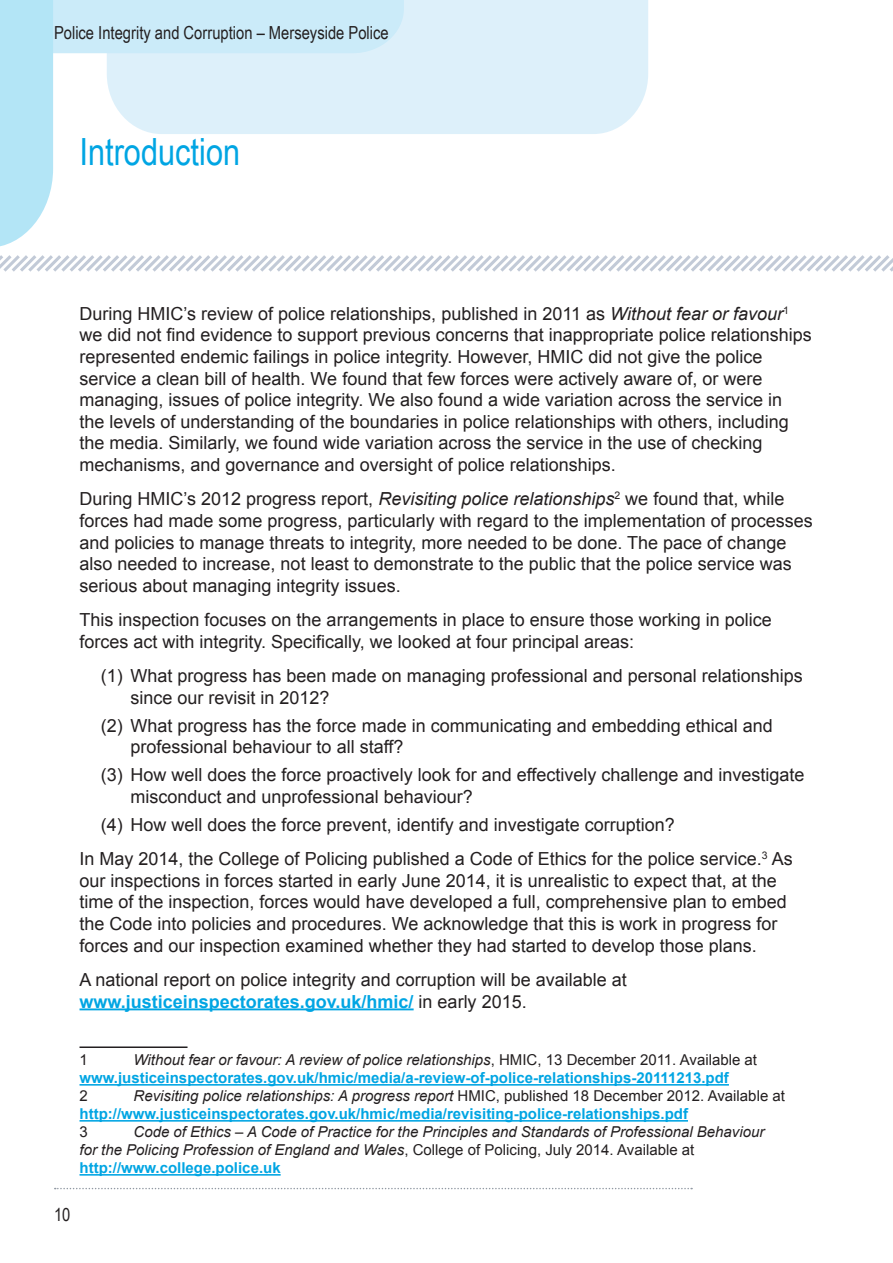
<style>
.page{position:relative;width:893px;height:1263px;background:#fff}
.page>*{position:absolute;margin:0;border:0;box-sizing:border-box;transform-origin:0 0}
.Heading_1{font:37.5px "Arial Narrow";color:#00a5e3}
.Paragraph{font:18px/21.6px "Arial";color:#231f20}
.t1{font:18px "Arial Narrow";color:#231f20}
.Footnote{font:700 15px/18px "Arial";color:#00a5e3}
.Footnote-2{font:italic 15px/18px "Arial";color:#231f20}
.Footnote-3{font:15px "Arial";color:#231f20}
.s1{font-style:italic}
.s2{font-weight:700;color:#00a5e3}
.s3{font-weight:400;font-style:italic;color:#231f20}
.s4{font-weight:400;color:#231f20}
.s5{font-style:normal}
.s6{font-weight:700;font-style:normal;color:#00a5e3}
</style>
<div class="page">
<svg style="left:0;top:0;width:893px;height:272px"></svg>
<svg style="left:55px;top:1188px;width:637px;height:1px"></svg>
<hr style="left:80px;top:1008px;width:334px;height:2px;background:#00a5e3">
<hr style="left:80px;top:1046px;width:108px;height:2px;background:#231f20">
<hr style="left:80px;top:1084px;width:649px;height:1px;background:#00a5e3">
<hr style="left:80px;top:1120px;width:608px;height:1px;background:#00a5e3">
<hr style="left:80px;top:1174px;width:201px;height:1px;background:#00a5e3">
<p class="t1" style="left:54px;top:22px;width:336px">Police Integrity and Corruption – Merseyside Police</p>
<p class="Heading_1" style="left:80px;top:130px;width:162px">Introduction</p>
<p class="Paragraph" style="left:80px;top:303px;width:734px">During HMIC’s review of police relationships, published in 2011 as <span class="s1">Without fear or favour</span><sup>1 </sup>we did not find evidence to support previous concerns that inappropriate police relationships represented endemic failings in police integrity. However, HMIC did not give the police service a clean bill of health. We found that few forces were actively aware of, or were managing, issues of police integrity. We also found a wide variation across the service in<br>the levels of understanding of the boundaries in police relationships with others, including the media. Similarly, we found wide variation across the service in the use of checking mechanisms, and governance and oversight of police relationships.</p>
<p class="Paragraph" style="left:80px;top:488px;width:735px">During HMIC’s 2012 progress report, <span class="s1">Revisiting police relationships</span><sup>2</sup> we found that, while forces had made some progress, particularly with regard to the implementation of processes and policies to manage threats to integrity, more needed to be done. The pace of change also needed to increase, not least to demonstrate to the public that the police service was serious about managing integrity issues.</p>
<p class="Paragraph" style="left:80px;top:609px;width:694px">This inspection focuses on the arrangements in place to ensure those working in police forces act with integrity. Specifically, we looked at four principal areas:</p>
<p class="Paragraph" style="left:131px;top:665px;width:674px;text-indent:-30px">(1) What progress has been made on managing professional and personal relationships since our revisit in 2012?</p>
<p class="Paragraph" style="left:131px;top:715px;width:644px;text-indent:-30px">(2) What progress has the force made in communicating and embedding ethical and professional behaviour to all staff?</p>
<p class="Paragraph" style="left:131px;top:764px;width:676px;text-indent:-30px">(3) How well does the force proactively look for and effectively challenge and investigate misconduct and unprofessional behaviour?</p>
<p class="Paragraph" style="left:101px;top:814px;width:576px">(4) How well does the force prevent, identify and investigate corruption?</p>
<p class="Paragraph" style="left:80px;top:848px;width:715px">In May 2014, the College of Policing published a Code of Ethics for the police service.<sup>3</sup> As our inspections in forces started in early June 2014, it is unrealistic to expect that, at the time of the inspection, forces would have developed a full, comprehensive plan to embed the Code into policies and procedures. We acknowledge that this is work in progress for forces and our inspection examined whether they had started to develop those plans.</p>
<p class="Paragraph" style="left:80px;top:969px;width:549px">A national report on police integrity and corruption will be available at <span class="s2">www.justiceinspectorates.gov.uk/hmic/</span> in early 2015.</p>
<p class="Footnote" style="left:80px;top:1051px;width:679px;text-indent:54px"><span class="s3">Without fear or favour: A review of police relationships</span><span class="s4">, HMIC, 13 December 2011. Available at </span>www.justiceinspectorates.gov.uk/hmic/media/a-review-of-police-relationships-20111213.pdf</p>
<p class="Footnote-3" style="left:80px;top:1086px;width:10px">2</p>
<p class="Footnote-3" style="left:80px;top:1050px;width:10px">1</p>
<p class="Footnote" style="left:80px;top:1087px;width:707px;text-indent:54px"><span class="s3">Revisiting police relationships: A progress report</span> <span class="s4">HMIC, published 18 December 2012. Available at </span>http://www.justiceinspectorates.gov.uk/hmic/media/revisiting-police-relationships.pdf</p>
<p class="Footnote-3" style="left:80px;top:1122px;width:10px">3</p>
<p class="Footnote-2" style="left:80px;top:1123px;width:686px;text-indent:54px">Code of Ethics – A Code of Practice for the Principles and Standards of Professional Behaviour for the Policing Profession of England and Wales<span class="s5">, College of Policing, July 2014. Available at </span><span class="s6">http://www.college.police.uk</span></p>
<p class="t1" style="left:54px;top:1205px;width:18px">10</p>
</div>
